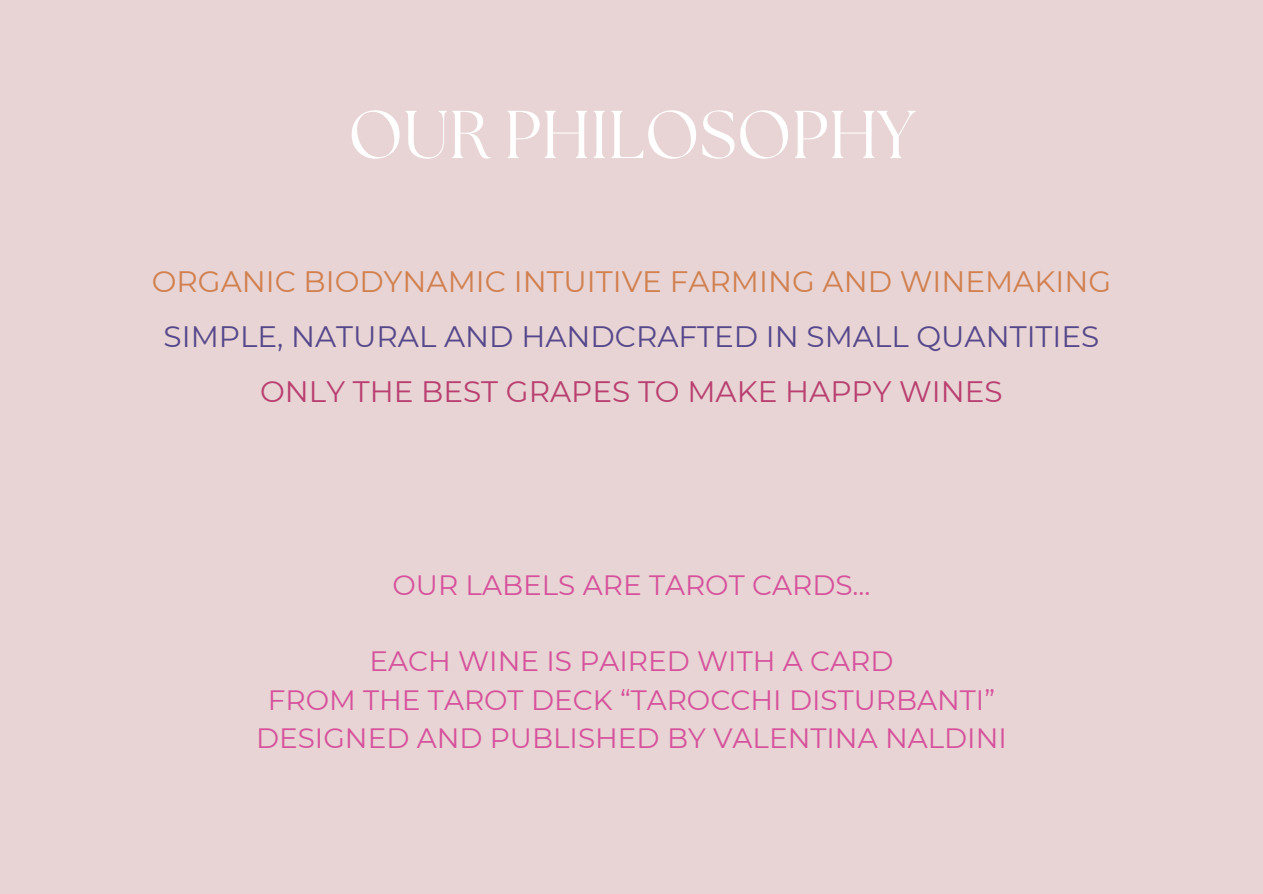
<style>
.page{position:relative;width:1263px;height:894px;background:#fff}
.page>*{position:absolute;margin:0;border:0;box-sizing:border-box;transform-origin:0 0}
.t1{font:67.35px "The Seasons";color:#fff}
.t2{font:29.55px "Montserrat";color:#d1804f}
.t3{font:29.55px "Montserrat";color:#55478b}
.t4{font:29.55px "Montserrat";color:#b93f70}
.t5{font:27.9px "Montserrat";color:#d6519c}
</style>
<div class="page">
<div style="left:0;top:0;width:1263px;height:893px;background:#e8d4d4"></div>
<h1 class="t1" style="left:348px;top:104px;width:568px">OUR PHILOSOPHY</h1>
<p class="t2" style="left:152px;top:263px;width:961px">ORGANIC BIODYNAMIC INTUITIVE FARMING AND WINEMAKING</p>
<p class="t3" style="left:164px;top:318px;width:937px">SIMPLE, NATURAL AND HANDCRAFTED IN SMALL QUANTITIES</p>
<p class="t4" style="left:260px;top:373px;width:744px">ONLY THE BEST GRAPES TO MAKE HAPPY WINES</p>
<p class="t5" style="left:392px;top:567px;width:479px">OUR LABELS ARE TAROT CARDS...</p>
<p class="t5" style="left:369px;top:644px;width:525px">EACH WINE IS PAIRED WITH A CARD</p>
<p class="t5" style="left:268px;top:682px;width:729px">FROM THE TAROT DECK “TAROCCHI DISTURBANTI”</p>
<p class="t5" style="left:256px;top:720px;width:752px">DESIGNED AND PUBLISHED BY VALENTINA NALDINI</p>
</div>
